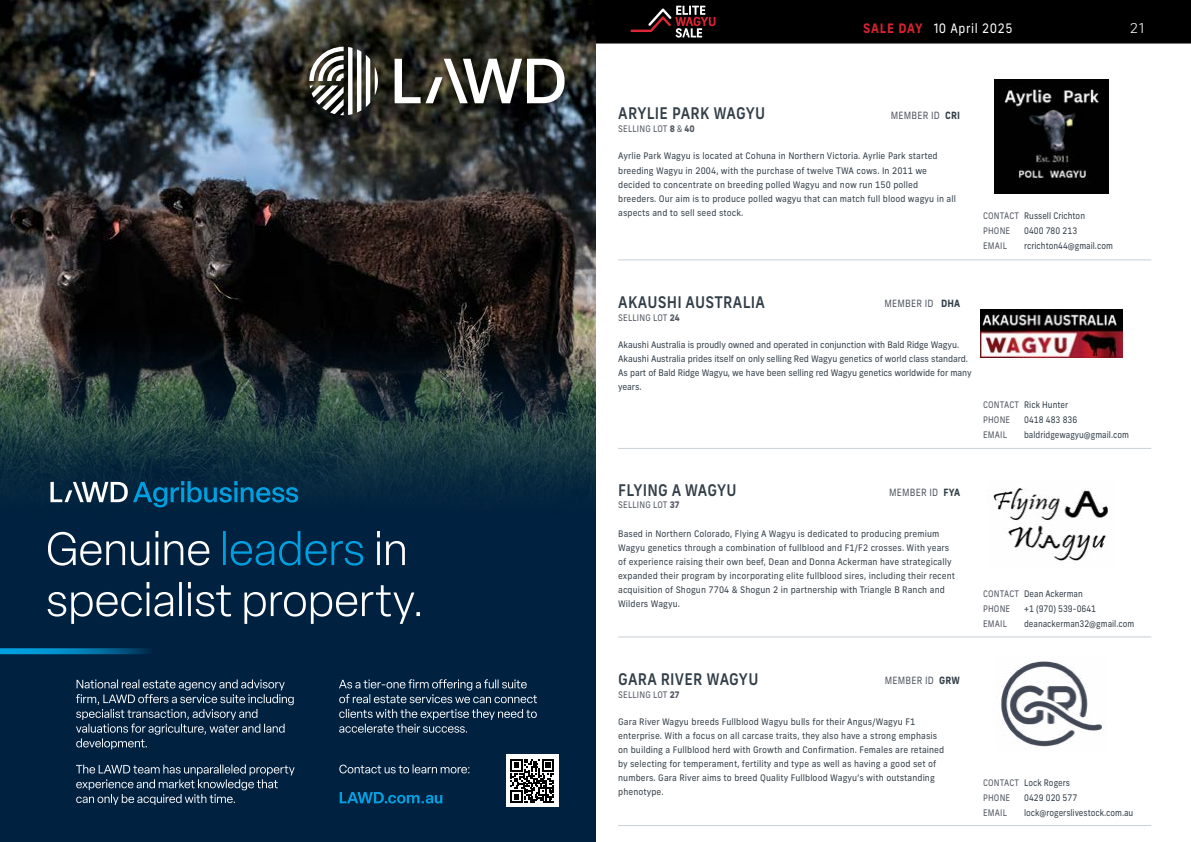
<style>
.page{position:relative;width:1191px;height:842px;background:#fff}
.page>*{position:absolute;margin:0;border:0;box-sizing:border-box;transform-origin:0 0}
.t1{font:500 16px "New Frank";letter-spacing:.02em;color:#323e48;scale:.9 1}
.t2{font:300 13.5px "New Frank";color:#fff;scale:1.06 1}
.t3{font:13px "New Frank";letter-spacing:.05em;color:#fff;scale:.9 1}
.t4{font:10px "New Frank";letter-spacing:.02em;color:#515660;scale:.9 1}
.t5{font:9px/14px "New Frank";letter-spacing:.01em;color:#323e48;scale:.95 1}
.t6{font:9px/14px "New Frank";letter-spacing:-.01em;color:#323e48;scale:.95 1}
.t7{font:9px "New Frank";letter-spacing:.01em;color:#323e48;scale:.9 1}
.t8{font:9px/15.1px "New Frank";letter-spacing:.02em;color:#515660;scale:.9 1}
.t9{font:9px/15.1px "New Frank";color:#515660;scale:.9 1}
.s1{font-weight:700;color:#d82231}
.s2{font-weight:700;color:#323e48}
.s3{font-weight:800}
.s4{color:#323e48}
</style>
<div class="page">
<hr style="left:618px;top:259px;width:533px;height:1px;background:#cbd0d5">
<hr style="left:618px;top:448px;width:533px;height:1px;background:#cbd0d5">
<hr style="left:618px;top:636px;width:533px;height:1px;background:#cbd0d5">
<hr style="left:618px;top:825px;width:533px;height:1px;background:#cbd0d5">
<img style="left:995px;top:80px;width:113px;height:113px">
<img style="left:980px;top:310px;width:142px;height:47px">
<img style="left:993px;top:488px;width:115px;height:74px">
<img style="left:1001px;top:661px;width:105px;height:86px">
<img style="left:0;top:0;width:595px;height:319px">
<svg style="left:0;top:319px;width:595px;height:222px"></svg>
<div style="left:0;top:541px;width:595px;height:301px;background:#00213f"></div>
<svg style="left:48px;top:582px;width:372px;height:42px"></svg>
<svg style="left:377px;top:531px;width:28px;height:34px"></svg>
<svg style="left:223px;top:531px;width:140px;height:35px"></svg>
<svg style="left:48px;top:531px;width:162px;height:35px"></svg>
<svg style="left:0;top:648px;width:150px;height:6px"></svg>
<svg style="left:76px;top:764px;width:219px;height:41px"></svg>
<svg style="left:76px;top:679px;width:218px;height:70px"></svg>
<svg style="left:339px;top:709px;width:198px;height:24px"></svg>
<svg style="left:339px;top:679px;width:198px;height:24px"></svg>
<svg style="left:339px;top:764px;width:130px;height:9px"></svg>
<svg style="left:340px;top:792px;width:102px;height:11px"></svg>
<div style="left:506px;top:755px;width:52px;height:52px;background:#fff"></div>
<svg style="left:510px;top:759px;width:44px;height:44px"></svg>
<svg style="left:50px;top:481px;width:248px;height:26px"></svg>
<div style="left:305px;top:43px;width:265px;height:78px;background:#000;opacity:.5"></div>
<svg style="left:309px;top:47px;width:69px;height:68px"></svg>
<svg style="left:394px;top:59px;width:170px;height:44px"></svg>
<div style="left:595px;top:0;width:596px;height:44px;background:#000"></div>
<h3 class="t3" style="left:863px;top:21px;width:167px"><span class="s1">SALE DAY</span> 10 April 2025</h3>
<h2 class="t2" style="left:1129px;top:20px;width:15px">21</h2>
<h1 class="t1" style="left:618px;top:103px;width:165px">ARYLIE PARK WAGYU</h1>
<p class="t4" style="left:890px;top:109px;width:78px">MEMBER ID <span class="s2">CRI</span></p>
<p class="t5" style="left:618px;top:149px;width:357px">Ayrlie Park Wagyu is located at Cohuna in Northern Victoria. Ayrlie Park started breeding Wagyu in 2004, with the purchase of twelve TWA cows. In 2011 we decided to concentrate on breeding polled Wagyu and now run 150 polled breeders. Our aim is to produce polled wagyu that can match full blood wagyu in all aspects and to sell seed stock.</p>
<p class="t8" style="left:618px;top:121px;width:87px">SELLING LOT <span class="s3">8</span> &amp; <span class="s3">40</span></p>
<p class="t9" style="left:983px;top:208px;width:115px">CONTACT <span class="s4">Russell Crichton<br></span>PHONE<br>EMAIL</p>
<p class="t7" style="left:1024px;top:225px;width:60px">0400 780 213</p>
<p class="t7" style="left:1024px;top:240px;width:100px">rcrichton44@gmail.com</p>
<h1 class="t1" style="left:618px;top:292px;width:164px">AKAUSHI AUSTRALIA</h1>
<p class="t4" style="left:884px;top:297px;width:86px">MEMBER ID <span class="s2">DHA</span></p>
<p class="t6" style="left:618px;top:338px;width:373px">Akaushi Australia is proudly owned and operated in conjunction with Bald Ridge Wagyu.<br>Akaushi Australia prides itself on only selling Red Wagyu genetics of world class standard.<br>As part of Bald Ridge Wagyu, we have been selling red Wagyu genetics worldwide for many years.</p>
<p class="t8" style="left:618px;top:310px;width:70px">SELLING LOT <span class="s3">24</span></p>
<p class="t8" style="left:983px;top:397px;width:96px">CONTACT <span class="s4">Rick Hunter<br></span>PHONE<br>EMAIL</p>
<p class="t7" style="left:1024px;top:414px;width:61px">0418 483 836</p>
<p class="t7" style="left:1024px;top:430px;width:118px">baldridgewagyu@gmail.com</p>
<h1 class="t1" style="left:618px;top:480px;width:133px">FLYING A WAGYU</h1>
<p class="t4" style="left:889px;top:486px;width:81px">MEMBER ID <span class="s2">FYA</span></p>
<p class="t5" style="left:618px;top:526px;width:356px">Based in Northern Colorado, Flying A Wagyu is dedicated to producing premium Wagyu genetics through a combination of fullblood and F1/F2 crosses. With years of experience raising their own beef, Dean and Donna Ackerman have strategically expanded their program by incorporating elite fullblood sires, including their recent acquisition of Shogun 7704 &amp; Shogun 2 in partnership with Triangle B Ranch and Wilders Wagyu.</p>
<p class="t8" style="left:618px;top:497px;width:69px">SELLING LOT <span class="s3">37</span></p>
<h1 class="t1" style="left:618px;top:669px;width:157px">GARA RIVER WAGYU</h1>
<p class="t4" style="left:884px;top:674px;width:85px">MEMBER ID <span class="s2">GRW</span></p>
<p class="t5" style="left:618px;top:715px;width:345px">Gara River Wagyu breeds Fullblood Wagyu bulls for their Angus/Wagyu F1 enterprise. With a focus on all carcase traits, they also have a strong emphasis on building a Fullblood herd with Growth and Confirmation. Females are retained by selecting for temperament, fertility and type as well as having a good set of numbers. Gara River aims to breed Quality Fullblood Wagyu’s with outstanding phenotype.</p>
<p class="t8" style="left:618px;top:687px;width:69px">SELLING LOT <span class="s3">27</span></p>
<p class="t8" style="left:983px;top:586px;width:112px">CONTACT <span class="s4">Dean Ackerman<br></span>PHONE<br>EMAIL</p>
<p class="t7" style="left:1024px;top:603px;width:81px">+1 (970) 539-0641</p>
<p class="t7" style="left:1024px;top:618px;width:124px">deanackerman32@gmail.com</p>
<p class="t8" style="left:983px;top:775px;width:98px">CONTACT <span class="s4">Lock Rogers<br></span>PHONE<br>EMAIL</p>
<p class="t7" style="left:1024px;top:792px;width:60px">0429 020 577</p>
<p class="t7" style="left:1024px;top:807px;width:123px">lock@rogerslivestock.com.au</p>
</div>
